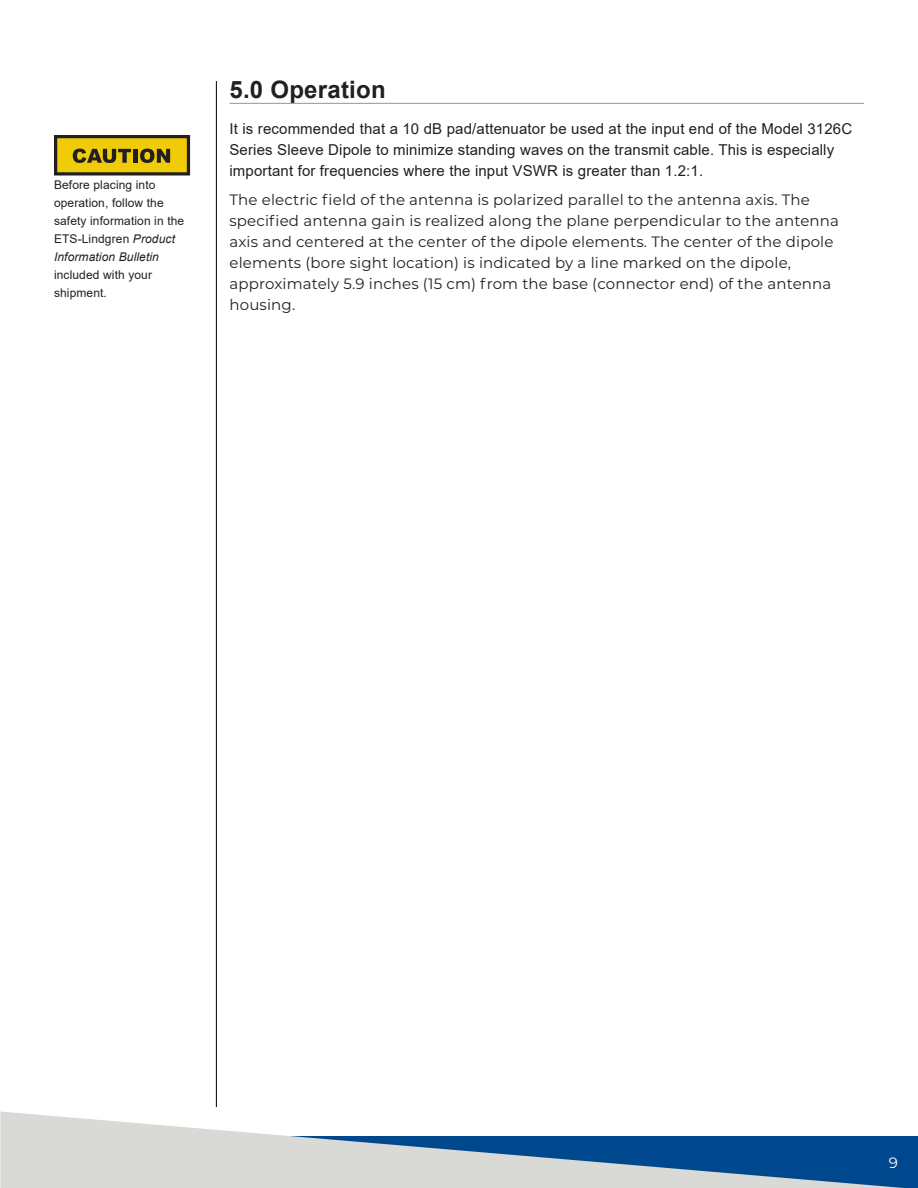
<style>
.page{position:relative;width:918px;height:1188px;background:#fff}
.page>*{position:absolute;margin:0;border:0;box-sizing:border-box;transform-origin:0 0}
.Header_1{font:700 24px "Arial";letter-spacing:.01em;color:#231f20}
.Body_Text{font:15px/21px "Montserrat";letter-spacing:.01em;color:#231f20}
.Body_Text_1{font:15px/21px "Arial";letter-spacing:.01em;color:#231f20}
.t1{font:15px "Montserrat";color:#fff}
.Body_Text_1-2{font:12px/18px "Arial";letter-spacing:.01em;color:#231f20}
.s1{font-style:italic}
</style>
<div class="page">
<svg style="left:0;top:1112px;width:914px;height:76px;fill:#d9d9d5"></svg>
<hr style="left:216px;top:81px;width:1px;height:1026px;background:#000">
<svg style="left:54px;top:135px;width:136px;height:41px;background:#aa9112"></svg>
<hr style="left:230px;top:103px;width:634px;height:1px;background:#939598">
<p class="Body_Text_1-2" style="left:54px;top:175px;width:132px">Before placing into operation, follow the safety information in the<br>ETS-Lindgren <span class="s1">Product<br>Information Bulletin </span>included with your shipment.</p>
<p class="Header_1" style="left:230px;top:73px;width:158px">5.0 Operation</p>
<p class="Body_Text_1" style="left:230px;top:119px;width:624px">It is recommended that a 10 dB pad/attenuator be used at the input end of the Model 3126C<br>Series Sleeve Dipole to minimize standing waves on the transmit cable. This is especially important for frequencies where the input VSWR is greater than 1.2:1.</p>
<p class="Body_Text" style="left:230px;top:189px;width:611px">The electric field of the antenna is polarized parallel to the antenna axis. The specified antenna gain is realized along the plane perpendicular to the antenna axis and centered at the center of the dipole elements. The center of the dipole elements (bore sight location) is indicated by a line marked on the dipole, approximately 5.9 inches (15 cm) from the base (connector end) of the antenna housing.</p>
<p class="t1" style="left:889px;top:1153px;width:11px">9</p>
</div>
